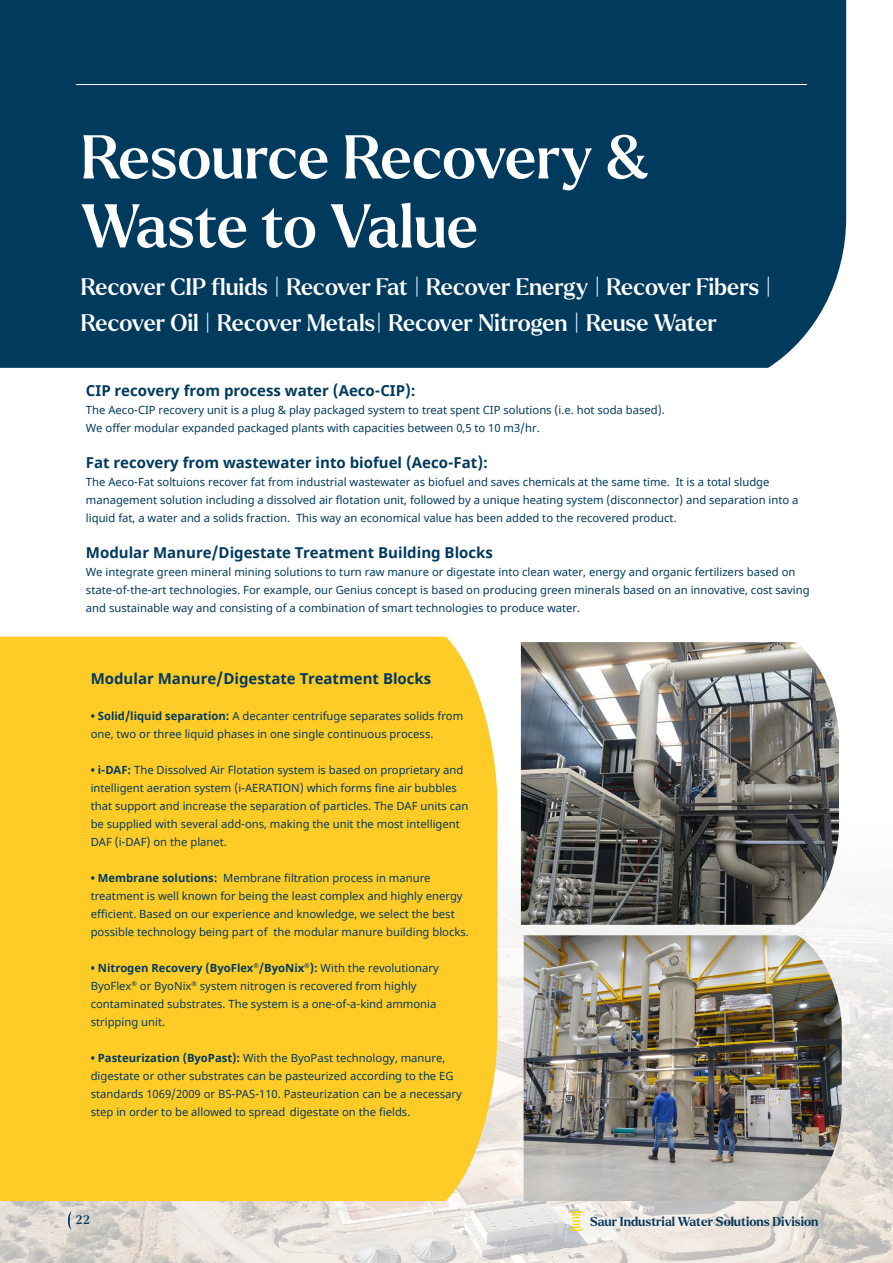
<style>
.page{position:relative;width:893px;height:1263px;background:#fff}
.page>*{position:absolute;margin:0;border:0;box-sizing:border-box;transform-origin:0 0}
.t1{font:500 60px/69px "Larken";letter-spacing:-.005em;color:#fff}
.t2{font:500 23.25px/36px "Larken";letter-spacing:-.005em;color:#fff}
.t3{font:700 15px "Noto Sans";color:#003a5d}
.t4{font:700 12.6px "Larken";color:#093b5c}
.t5{font:500 12px "Larken";color:#003a5d}
.t6{font:11.25px/18px "Noto Sans";color:#003a5d}
.s1{font-weight:700}
</style>
<div class="page">
<img style="left:0;top:662px;width:893px;height:601px">
<div style="left:0;top:637px;width:497px;height:564px;background:#ffcb27"></div>
<div style="left:0;top:0;width:846px;height:368px;background:#003a5d"></div>
<hr style="left:80px;top:101px;width:731px;height:1px;background:#003a5d">
<hr style="left:76px;top:84px;width:731px;height:1px;background:#fff">
<img style="left:521px;top:642px;width:318px;height:283px">
<img style="left:524px;top:935px;width:318px;height:266px">
<svg style="left:68px;top:1211px;width:4px;height:19px"></svg>
<svg style="left:568px;top:1211px;width:17px;height:20px"></svg>
<h1 class="t1" style="left:81px;top:122px;width:569px">Resource Recovery &amp;<br>Waste to Value</h1>
<h2 class="t2" style="left:81px;top:269px;width:693px">Recover CIP fluids | Recover Fat | Recover Energy | Recover Fibers |<br>Recover Oil | Recover Metals| Recover Nitrogen | Reuse Water</h2>
<h3 class="t3" style="left:86px;top:380px;width:331px">CIP recovery from process water (Aeco-CIP):</h3>
<p class="t6" style="left:86px;top:401px;width:580px">The Aeco-CIP recovery unit is a plug &amp; play packaged system to treat spent CIP solutions (i.e. hot soda based).<br>We offer modular expanded packaged plants with capacities between 0,5 to 10 m3/hr.</p>
<h3 class="t3" style="left:86px;top:452px;width:404px">Fat recovery from wastewater into biofuel (Aeco-Fat):</h3>
<p class="t6" style="left:86px;top:473px;width:714px">The Aeco-Fat soltuions recover fat from industrial wastewater as biofuel and saves chemicals at the same time. It is a total sludge management solution including a dissolved air flotation unit, followed by a unique heating system (disconnector) and separation into a liquid fat, a water and a solids fraction. This way an economical value has been added to the recovered product.</p>
<h3 class="t3" style="left:86px;top:542px;width:409px">Modular Manure/Digestate Treatment Building Blocks</h3>
<p class="t6" style="left:86px;top:563px;width:725px">We integrate green mineral mining solutions to turn raw manure or digestate into clean water, energy and organic fertilizers based on state-of-the-art technologies. For example, our Genius concept is based on producing green minerals based on an innovative, cost saving and sustainable way and consisting of a combination of smart technologies to produce water.</p>
<h3 class="t3" style="left:91px;top:668px;width:342px">Modular Manure/Digestate Treatment Blocks</h3>
<p class="t6" style="left:91px;top:707px;width:374px"><span class="s1">• Solid/liquid separation:</span> A decanter centrifuge separates solids from one, two or three liquid phases in one single continuous process.</p>
<p class="t6" style="left:91px;top:761px;width:379px"><span class="s1">• i-DAF:</span> The Dissolved Air Flotation system is based on proprietary and intelligent aeration system (i-AERATION) which forms fine air bubbles that support and increase the separation of particles. The DAF units can be supplied with several add-ons, making the unit the most intelligent DAF (i-DAF) on the planet.</p>
<p class="t6" style="left:91px;top:869px;width:380px"><span class="s1">• Membrane solutions:</span> Membrane filtration process in manure treatment is well known for being the least complex and highly energy efficient. Based on our experience and knowledge, we select the best possible technology being part of the modular manure building blocks.</p>
<p class="t6" style="left:91px;top:959px;width:350px"><span class="s1">• Nitrogen Recovery (ByoFlex</span><sup>®</sup><span class="s1">/ByoNix</span><sup>®</sup><span class="s1">):</span> With the revolutionary ByoFlex<sup>®</sup> or ByoNix<sup>®</sup> system nitrogen is recovered from highly contaminated substrates. The system is a one-of-a-kind ammonia stripping unit.</p>
<p class="t6" style="left:91px;top:1049px;width:373px"><span class="s1">• Pasteurization (ByoPast):</span> With the ByoPast technology, manure, digestate or other substrates can be pasteurized according to the EG standards 1069/2009 or BS-PAS-110. Pasteurization can be a necessary step in order to be allowed to spread digestate on the fields.</p>
<p class="t5" style="left:76px;top:1212px;width:15px">22</p>
<p class="t4" style="left:590px;top:1213px;width:230px">Saur Industrial Water Solutions Division</p>
</div>
